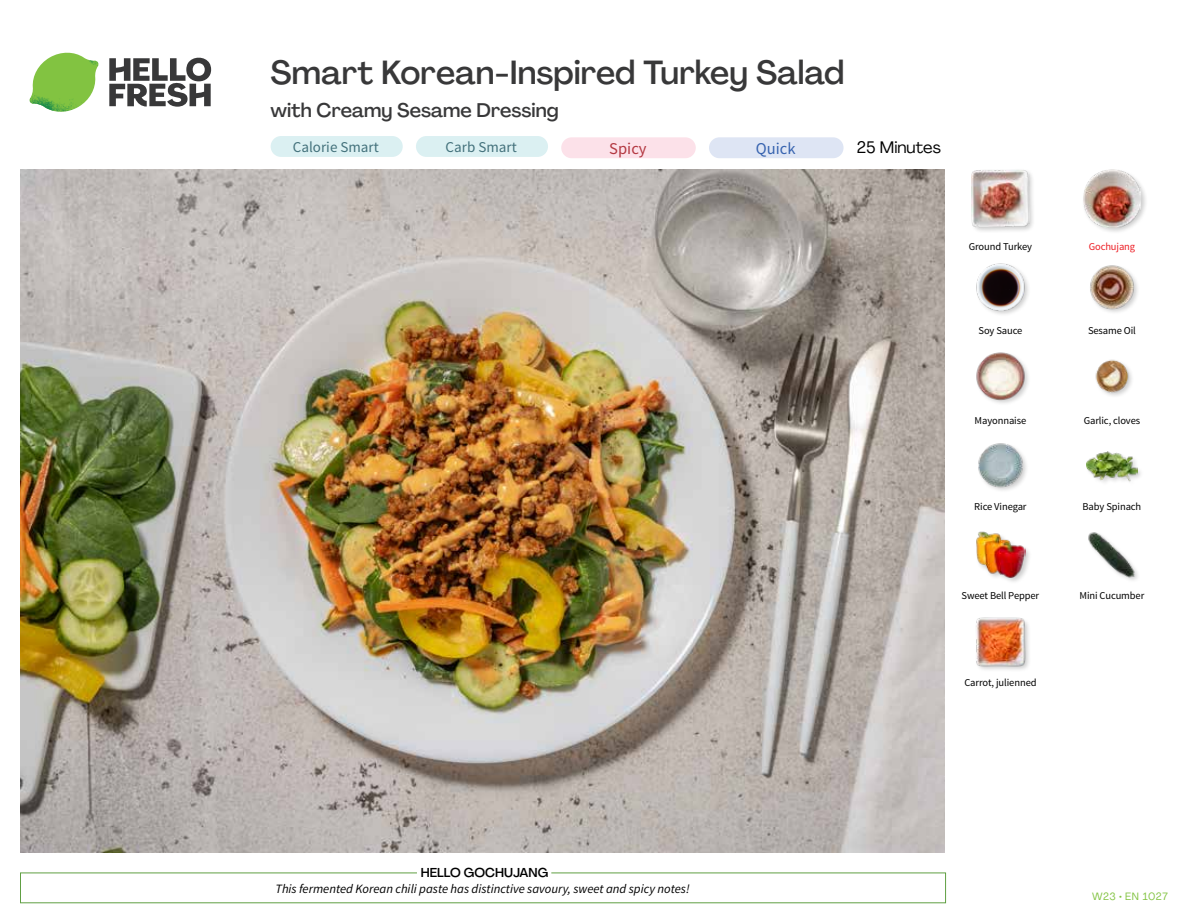
<style>
.page{position:relative;width:1188px;height:918px;background:#fff}
.page>*{position:absolute;margin:0;border:0;box-sizing:border-box;transform-origin:0 0}
.t1{font:500 33px "Agrandir";color:#383839}
.t2{font:500 19.5px "Agrandir";color:#383839}
.t3{font:16.5px "Agrandir";color:#000}
.t4{font:16.5px "Source Sans Pro";color:#b33841}
.t5{font:16.5px "Source Sans Pro";color:#3763af}
.t6{font:15px "Source Sans Pro";color:#43717b}
.t7{font:italic 12.75px "Source Sans Pro";color:#000}
.t8{font:500 12.75px "Agrandir";color:#000}
.t9{font:10.5px "Source Sans Pro";letter-spacing:-.01em;color:#000}
.t10{font:10.5px "Agrandir";letter-spacing:.05em;color:#82c341}
.t11{font:10.5px "Source Sans Pro";letter-spacing:-.01em;color:#ed1d24}
</style>
<div class="page">
<svg style="left:109px;top:57px;width:102px;height:50px"></svg>
<svg style="left:34px;top:53px;width:62px;height:40px"></svg>
<img style="left:67px;top:53px;width:32px;height:26px">
<img style="left:33px;top:75px;width:59px;height:11px">
<img style="left:29px;top:79px;width:61px;height:33px">
<img style="left:65px;top:86px;width:27px;height:25px">
<div style="left:20px;top:873px;width:926px;height:30px;border:1px solid #609f43"></div>
<div style="left:417px;top:865px;width:134px;height:15px;background:#fff"></div>
<img style="left:21px;top:170px;width:924px;height:682px">
<div style="left:709px;top:137px;width:135px;height:21px;background:#dee5f4;border-radius:10px"></div>
<div style="left:561px;top:137px;width:135px;height:21px;background:#fce1e9;border-radius:10px"></div>
<div style="left:416px;top:136px;width:132px;height:21px;background:#dbf0f2;border-radius:10px"></div>
<div style="left:271px;top:136px;width:132px;height:21px;background:#dbf0f2;border-radius:10px"></div>
<img style="left:976px;top:617px;width:53px;height:53px">
<img style="left:1088px;top:532px;width:50px;height:48px">
<div style="left:975px;top:531px;width:57px;height:53px;background:#000;opacity:.2"></div>
<img style="left:975px;top:531px;width:51px;height:48px">
<div style="left:1085px;top:451px;width:59px;height:36px;background:#000;opacity:.2"></div>
<img style="left:1087px;top:451px;width:50px;height:36px">
<img style="left:978px;top:443px;width:49px;height:48px">
<img style="left:1095px;top:359px;width:37px;height:37px">
<img style="left:976px;top:352px;width:53px;height:51px">
<img style="left:1090px;top:265px;width:48px;height:48px">
<img style="left:976px;top:263px;width:53px;height:51px">
<div style="left:1082px;top:168px;width:66px;height:66px;background:#000;opacity:.2"></div>
<img style="left:1083px;top:170px;width:58px;height:57px">
<div style="left:970px;top:169px;width:65px;height:64px;background:#000;opacity:.2"></div>
<img style="left:972px;top:170px;width:57px;height:57px">
<h1 class="t1" style="left:271px;top:52px;width:575px">Smart Korean-Inspired Turkey Salad</h1>
<h2 class="t2" style="left:271px;top:98px;width:290px">with Creamy Sesame Dressing</h2>
<h3 class="t6" style="left:293px;top:138px;width:87px">Calorie Smart</h3>
<h3 class="t6" style="left:446px;top:138px;width:73px">Carb Smart</h3>
<h3 class="t4" style="left:609px;top:138px;width:39px">Spicy</h3>
<h3 class="t5" style="left:756px;top:138px;width:41px">Quick</h3>
<h3 class="t3" style="left:857px;top:137px;width:86px">25 Minutes</h3>
<p class="t9" style="left:969px;top:240px;width:65px">Ground Turkey</p>
<p class="t9" style="left:979px;top:324px;width:45px">Soy Sauce</p>
<p class="t9" style="left:975px;top:414px;width:53px">Mayonnaise</p>
<p class="t9" style="left:974px;top:500px;width:54px">Rice Vinegar</p>
<p class="t9" style="left:962px;top:589px;width:79px">Sweet Bell Pepper</p>
<p class="t9" style="left:964px;top:676px;width:74px">Carrot, julienned</p>
<p class="t11" style="left:1089px;top:240px;width:48px">Gochujang</p>
<p class="t9" style="left:1088px;top:324px;width:49px">Sesame Oil</p>
<p class="t9" style="left:1084px;top:414px;width:58px">Garlic, cloves</p>
<p class="t9" style="left:1083px;top:500px;width:60px">Baby Spinach</p>
<p class="t9" style="left:1080px;top:589px;width:66px">Mini Cucumber</p>
<p class="t8" style="left:421px;top:864px;width:129px">HELLO GOCHUJANG</p>
<p class="t7" style="left:276px;top:881px;width:416px">This fermented Korean chili paste has distinctive savoury, sweet and spicy notes!</p>
<p class="t10" style="left:1092px;top:890px;width:77px">W23 • EN 1027</p>
</div>
